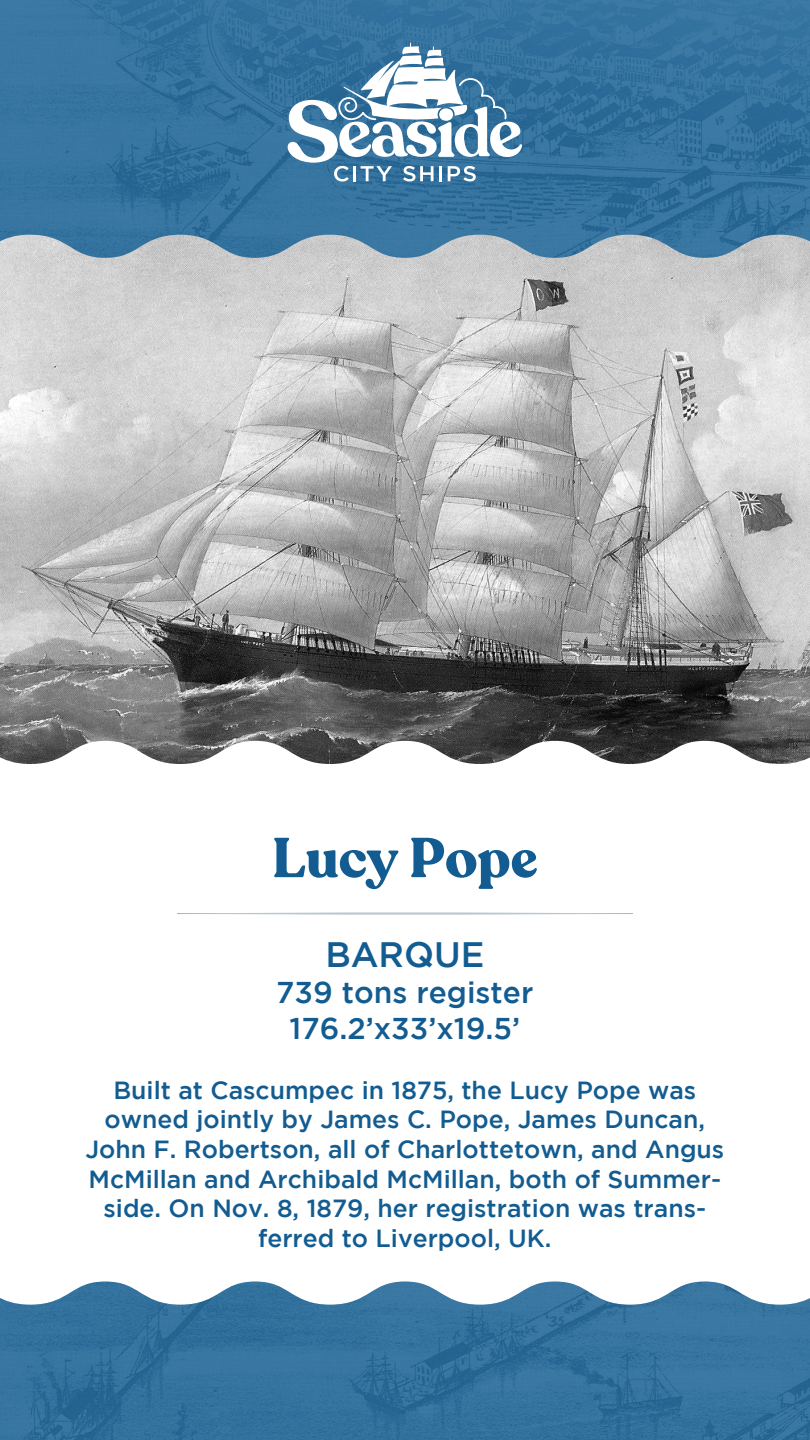
<style>
.page{position:relative;width:810px;height:1440px;background:#fff}
.page>*{position:absolute;margin:0;border:0;box-sizing:border-box;transform-origin:0 0}
.t1{font:700 55.5px "Recoleta";color:#125c91}
.t2{font:500 35.25px "Gotham";color:#125c91}
.t3{font:500 30px/36px "Gotham";color:#125c91;text-align:center}
.t4{font:500 24.75px/29.7px "Gotham";color:#125c91;text-align:center}
</style>
<div class="page">
<img style="left:0;top:258px;width:810px;height:483px">
<img style="left:0;top:0;width:810px;height:258px">
<svg style="left:0;top:741px;width:810px;height:541px"></svg>
<img style="left:0;top:1282px;width:810px;height:158px">
<svg style="left:288px;top:42px;width:234px;height:140px"></svg>
<svg style="left:177px;top:912px;width:456px;height:3px"></svg>
<h1 class="t1" style="left:272px;top:823px;width:267px">Lucy Pope</h1>
<h2 class="t2" style="left:325px;top:935px;width:161px">BARQUE</h2>
<p class="t3" style="left:276px;top:974px;width:259px">739 tons register<br>176.2’x33’x19.5’</p>
<p class="t4" style="left:85px;top:1074px;width:640px">Built at Cascumpec in 1875, the Lucy Pope was owned jointly by James C. Pope, James Duncan, John F. Robertson, all of Charlottetown, and Angus McMillan and Archibald McMillan, both of Summer&shy;side. On Nov. 8, 1879, her registration was trans&shy;ferred to Liverpool, UK.</p>
</div>
